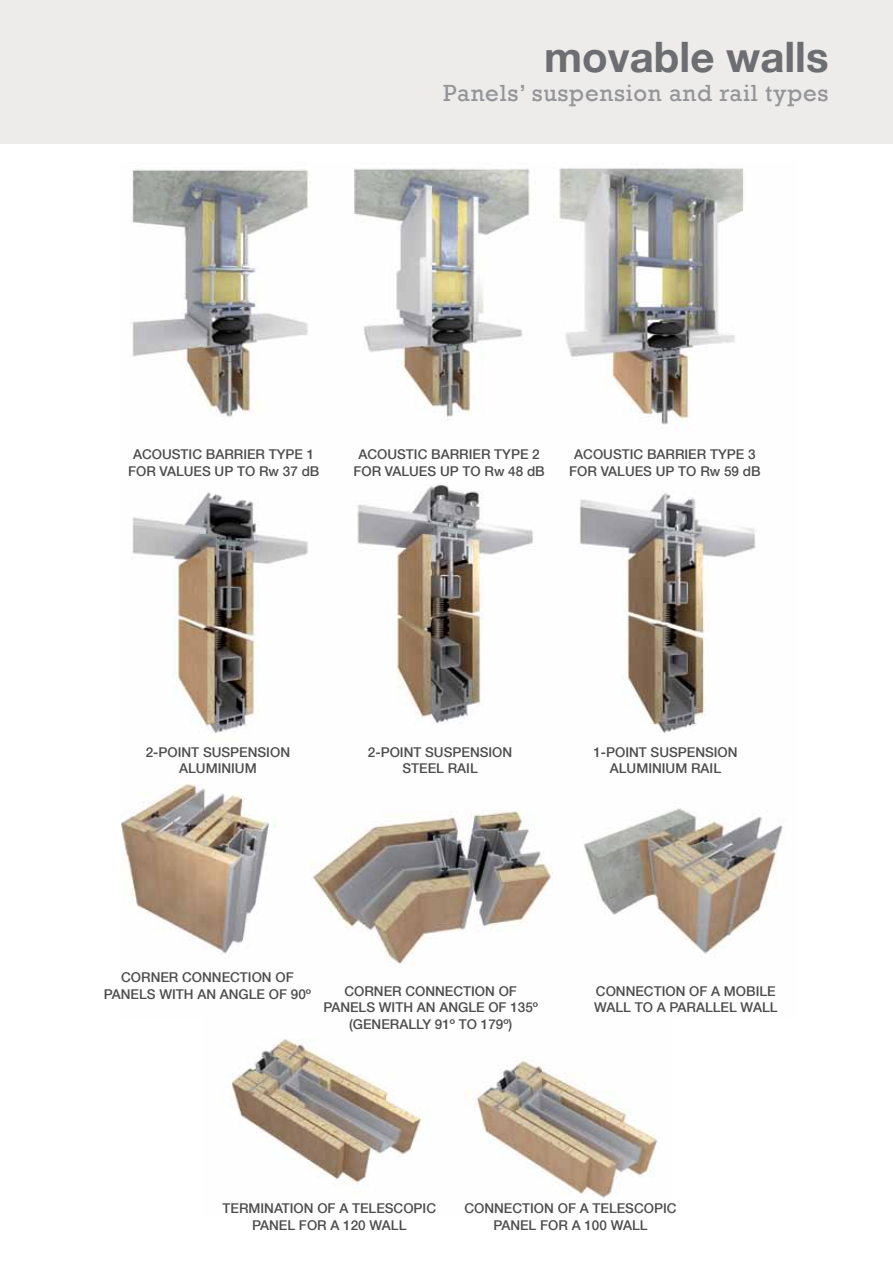
<style>
.page{position:relative;width:893px;height:1263px;background:#fff}
.page>*{position:absolute;margin:0;border:0;box-sizing:border-box;transform-origin:0 0}
.t1{font:700 42px "Helvetica Neue";color:#6d6e71}
.t2{font:24px "Rockwell";letter-spacing:.03em;color:#939598}
.t3{font:500 13.5px/16.2px "Helvetica Neue";color:#4d4d4f;text-align:center}
</style>
<div class="page">
<img style="left:231px;top:1039px;width:427px;height:159px">
<div style="left:0;top:0;width:893px;height:144px;background:#eeecea"></div>
<img style="left:121px;top:168px;width:662px;height:798px">
<h1 class="t1" style="left:544px;top:19px;width:286px">movable walls</h1>
<h2 class="t2" style="left:443px;top:79px;width:387px">Panels’ suspension and rail types</h2>
<p class="t3" style="left:128px;top:446px;width:193px">ACOUSTIC BARRIER TYPE 1<br>FOR VALUES UP TO Rw 37 dB</p>
<p class="t3" style="left:353px;top:446px;width:193px">ACOUSTIC BARRIER TYPE 2<br>FOR VALUES UP TO Rw 48 dB</p>
<p class="t3" style="left:569px;top:446px;width:193px">ACOUSTIC BARRIER TYPE 3<br>FOR VALUES UP TO Rw 59 dB</p>
<p class="t3" style="left:146px;top:743px;width:146px">2-POINT SUSPENSION<br>ALUMINIUM</p>
<p class="t3" style="left:368px;top:743px;width:146px">2-POINT SUSPENSION<br>STEEL RAIL</p>
<p class="t3" style="left:593px;top:743px;width:146px">1-POINT SUSPENSION<br>ALUMINIUM RAIL</p>
<p class="t3" style="left:104px;top:969px;width:209px">CORNER CONNECTION OF<br>PANELS WITH AN ANGLE OF 90º</p>
<p class="t3" style="left:323px;top:983px;width:216px">CORNER CONNECTION OF<br>PANELS WITH AN ANGLE OF 135º (GENERALLY 91º TO 179º)</p>
<p class="t3" style="left:594px;top:983px;width:185px;text-align:left">CONNECTION OF A MOBILE<br>WALL TO A PARALLEL WALL</p>
<p class="t3" style="left:223px;top:1200px;width:215px">TERMINATION OF A TELESCOPIC<br>PANEL FOR A 120 WALL</p>
<p class="t3" style="left:464px;top:1200px;width:214px">CONNECTION OF A TELESCOPIC<br>PANEL FOR A 100 WALL</p>
</div>
